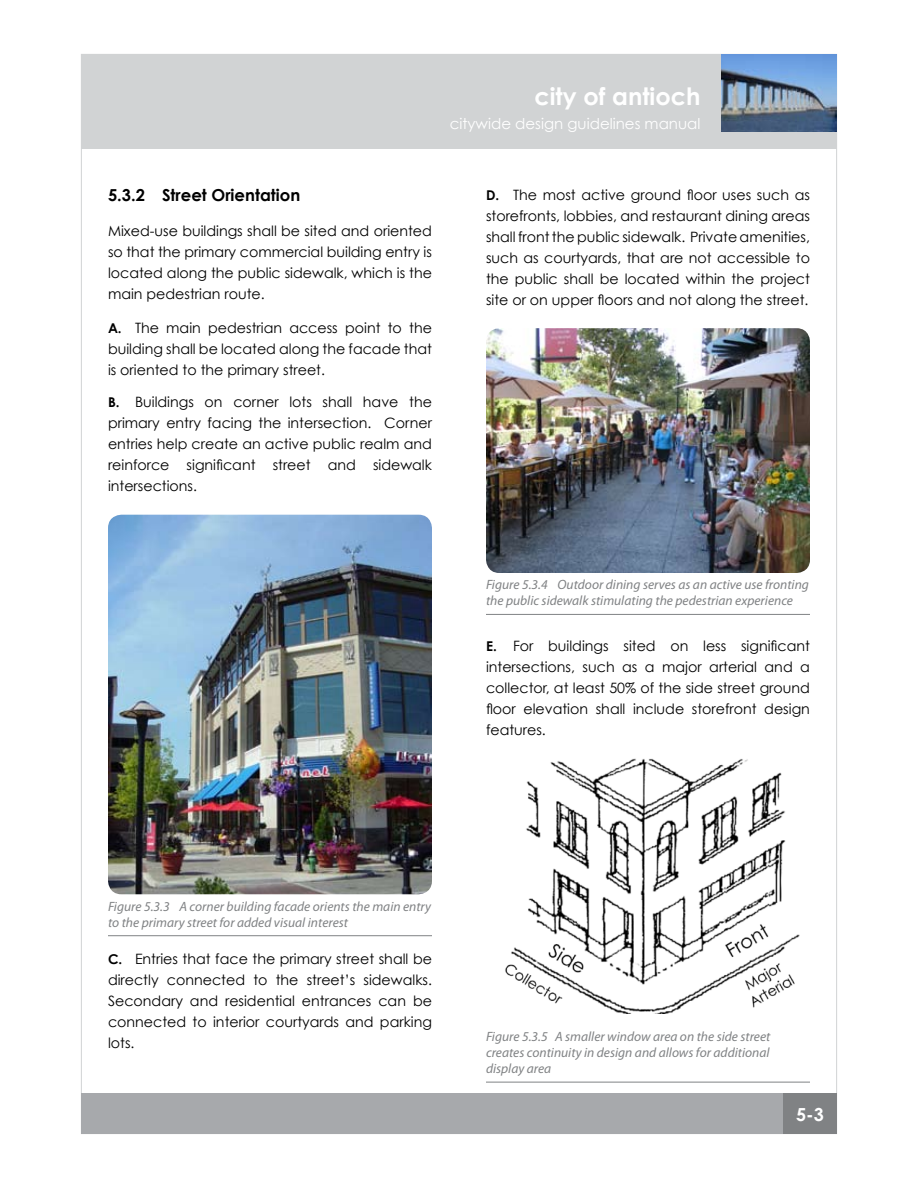
<style>
.page{position:relative;width:918px;height:1188px;background:#fff}
.page>*{position:absolute;margin:0;border:0;box-sizing:border-box;transform-origin:0 0}
.t1{font:700 24px "Century Gothic";color:#fff}
.t2{font:700 18px "Century Gothic";color:#fff}
.t3{font:700 16.5px "Century Gothic";color:#000}
.t4{font:15px "Century Gothic";color:#fff}
.t5{font:14.25px/21px "Century Gothic";color:#000;text-align:justify}
.t6{font:italic 13.5px/16.2px "Myriad Pro";color:#808284}
.t7{font:700 13.5px "Century Gothic";color:#000}
</style>
<div class="page">
<div style="left:783px;top:1094px;width:54px;height:40px;background:#808284"></div>
<div style="left:81px;top:54px;width:756px;height:94px;background:#d1d3d4"></div>
<img style="left:721px;top:54px;width:116px;height:77px">
<div style="left:81px;top:1094px;width:702px;height:40px;background:#a7a9ac"></div>
<hr style="left:108px;top:935px;width:324px;height:1px;background:#808284">
<img style="left:108px;top:515px;width:324px;height:379px;border-radius:14px">
<hr style="left:486px;top:614px;width:324px;height:1px;background:#808284">
<img style="left:486px;top:328px;width:324px;height:245px;border-radius:14px">
<svg style="left:486px;top:758px;width:324px;height:324px"></svg>
<hr style="left:486px;top:1082px;width:324px;height:1px;background:#808284">
<h1 class="t1" style="left:534px;top:81px;width:168px">city of antioch</h1>
<p class="t4" style="left:450px;top:114px;width:252px">citywide design guidelines manual</p>
<p class="t3" style="left:108px;top:185px;width:194px">5.3.2 Street Orientation</p>
<p class="t5" style="left:108px;top:220px;width:326px">Mixed-use buildings shall be sited and oriented so that the primary commercial building entry is located along the public sidewalk, which is the main pedestrian route.</p>
<p class="t5" style="left:108px;top:318px;width:326px;text-indent:27px">The main pedestrian access point to the building shall be located along the facade that is oriented to the primary street.</p>
<p class="t5" style="left:108px;top:391px;width:326px;text-indent:27px">Buildings on corner lots shall have the primary entry facing the intersection. Corner entries help create an active public realm and reinforce significant street and sidewalk intersections.</p>
<p class="t7" style="left:108px;top:320px;width:15px">A.</p>
<p class="t7" style="left:108px;top:394px;width:13px">B.</p>
<p class="t5" style="left:486px;top:184px;width:326px;text-indent:27px">The most active ground floor uses such as storefronts, lobbies, and restaurant dining areas shall front the public sidewalk. Private amenities, such as courtyards, that are not accessible to the public shall be located within the project site or on upper floors and not along the street.</p>
<p class="t7" style="left:486px;top:186px;width:15px">D.</p>
<p class="t6" style="left:486px;top:576px;width:325px">Figure 5.3.4 Outdoor dining serves as an active use fronting the public sidewalk stimulating the pedestrian experience</p>
<p class="t5" style="left:486px;top:636px;width:325px;text-indent:27px">For buildings sited on less significant intersections, such as a major arterial and a collector, at least 50% of the side street ground floor elevation shall include storefront design features.</p>
<p class="t7" style="left:486px;top:638px;width:12px">E.</p>
<p class="t6" style="left:108px;top:898px;width:325px">Figure 5.3.3 A corner building facade orients the main entry to the primary street for added visual interest</p>
<p class="t5" style="left:108px;top:948px;width:325px;text-indent:27px">Entries that face the primary street shall be directly connected to the street’s sidewalks.<br>Secondary and residential entrances can be connected to interior courtyards and parking lots.</p>
<p class="t7" style="left:108px;top:951px;width:16px">C.</p>
<p class="t6" style="left:486px;top:1028px;width:286px;text-align:justify">Figure 5.3.5 A smaller window area on the side street creates continuity in design and allows for additional display area</p>
<p class="t2" style="left:796px;top:1103px;width:29px">5-3</p>
</div>
